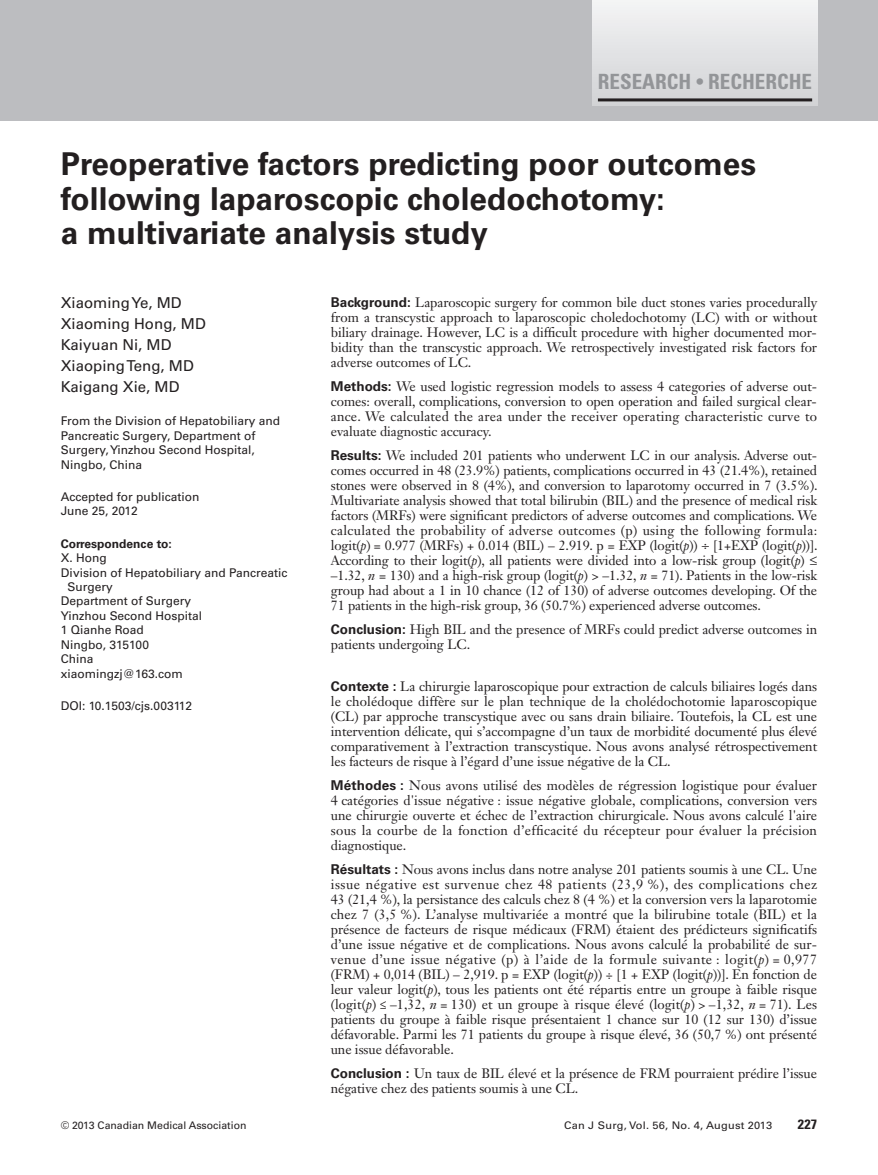
<style>
.page{position:relative;width:878px;height:1175px;background:#fff}
.page>*{position:absolute;margin:0;border:0;box-sizing:border-box;transform-origin:0 0}
.t1{font:700 31.5px/34.5px "Univers LT Std";color:#231f20}
.t2{font:700 condensed 21px "Univers LT Std";color:#939598}
.t3{font:15px/21px "Univers LT Std";color:#231f20}
.t4{font:13.5px/15px "Janson Text LT Std";letter-spacing:-.005em;color:#231f20;text-align:justify}
.t5{font:700 condensed 13.5px "Univers LT Std";color:#231f20;scale:1.05 1}
.t6{font:12px/14.4px "Univers LT Std";color:#231f20}
.t7{font:700 12px "Univers LT Std";color:#231f20}
.t8{font:10.5px "Univers LT Std";color:#231f20}
.t9{font:10.5px "Univers LT Std";color:#231f20;scale:1.05 1}
.s1{font-size:18px}
.s2{font-family:"Univers LT Std";font-weight:700}
.s3{font-style:italic}
</style>
<div class="page">
<div style="left:0;top:0;width:878px;height:120px;background:#bcbdc0"></div>
<div style="left:593px;top:0;width:224px;height:106px;background:linear-gradient(to bottom,#f4f4f5,#d1d2d5)"></div>
<hr style="left:598px;top:98px;width:214px;height:3px;background:#231f20">
<h2 class="t2" style="left:598px;top:74px;width:216px">RESEARCH <span class="s1">•</span> RECHERCHE</h2>
<h1 class="t1" style="left:61px;top:149px;width:697px">Preoperative factors predicting poor outcomes following laparoscopic choledochotomy:<br>a multivariate analysis study</h1>
<p class="t3" style="left:61px;top:293px;width:146px">XiaomingYe, MD<br>Xiaoming Hong, MD<br>Kaiyuan Ni, MD<br>XiaopingTeng, MD<br>Kaigang Xie, MD</p>
<p class="t6" style="left:61px;top:415px;width:221px">From the Division of Hepatobiliary and<br>Pancreatic Surgery, Department of<br>Surgery,Yinzhou Second Hospital,<br>Ningbo, China</p>
<p class="t6" style="left:61px;top:490px;width:140px">Accepted for publication<br>June 25, 2012</p>
<p class="t7" style="left:61px;top:539px;width:112px">Correspondence to:</p>
<p class="t6" style="left:61px;top:552px;width:47px">X. Hong</p>
<p class="t6" style="left:61px;top:566px;width:228px">Division of Hepatobiliary and Pancreatic</p>
<p class="t6" style="left:67px;top:580px;width:47px">Surgery</p>
<p class="t6" style="left:61px;top:595px;width:132px">Department of Surgery</p>
<p class="t6" style="left:61px;top:609px;width:143px">Yinzhou Second Hospital</p>
<p class="t6" style="left:61px;top:624px;width:85px">1 Qianhe Road</p>
<p class="t6" style="left:61px;top:638px;width:90px">Ningbo, 315100</p>
<p class="t6" style="left:61px;top:652px;width:34px">China</p>
<p class="t6" style="left:61px;top:667px;width:124px">xiaomingzj@163.com</p>
<p class="t6" style="left:61px;top:699px;width:133px">DOI: 10.1503/cjs.003112</p>
<p class="t4" style="left:331px;top:296px;width:488px"><span class="s2">Background:</span> Laparoscopic surgery for common bile duct stones varies procedurally from a transcystic approach to laparoscopic choledochotomy (LC) with or without biliary drainage. However, LC is a difficult procedure with higher documented mor&shy;bidity than the transcystic approach. We retrospectively investigated risk factors for adverse outcomes of LC.</p>
<p class="t4" style="left:331px;top:380px;width:488px"><span class="s2">Methods:</span> We used logistic regression models to assess 4 categories of adverse out&shy;comes: overall, complications, conversion to open operation and failed surgical clear&shy;ance. We calculated the area under the receiver operating characteristic curve to evaluate diagnostic accuracy.</p>
<p class="t4" style="left:331px;top:449px;width:488px"><span class="s2">Results:</span> We included 201 patients who underwent LC in our analysis. Adverse out&shy;comes occurred in 48 (23.9%) patients, complications occurred in 43 (21.4%), retained stones were observed in 8 (4%), and conversion to laparotomy occurred in 7 (3.5%).<br>Multivariate analysis showed that total bilirubin (BIL) and the presence of medical risk factors (MRFs) were significant predictors of adverse outcomes and complications. We calculated the probability of adverse outcomes (p) using the following formula: logit(<span class="s3">p</span>) = 0.977 (MRFs) + 0.014 (BIL) – 2.919. p = EXP (logit(<span class="s3">p</span>)) [1+EXP (logit(<span class="s3">p</span>))].<br>According to their logit(<span class="s3">p</span>), all patients were divided into a low-risk group (logit(<span class="s3">p</span>) ≤ –1.32, <span class="s3">n</span> = 130) and a high-risk group (logit(<span class="s3">p</span>) &gt; –1.32, <span class="s3">n</span> = 71). Patients in the low-risk group had about a 1 in 10 chance (12 of 130) of adverse outcomes developing. Of the 71 patients in the high-risk group, 36 (50.7%) experienced adverse outcomes.</p>
<p class="t4" style="left:331px;top:623px;width:487px"><span class="s2">Conclusion:</span> High BIL and the presence of MRFs could predict adverse outcomes in patients undergoing LC.</p>
<p class="t4" style="left:331px;top:680px;width:488px"><span class="s2">Contexte :</span> La chirurgie laparoscopique pour extraction de calculs biliaires logés dans le cholédoque diffère sur le plan technique de la cholédochotomie laparoscopique (CL) par approche transcystique avec ou sans drain biliaire. Toutefois, la CL est une intervention délicate, qui s’accompagne d’un taux de morbidité documenté plus élevé comparativement à l’extraction transcystique. Nous avons analysé rétrospectivement les facteurs de risque à l’égard d’une issue négative de la CL.</p>
<p class="t4" style="left:331px;top:779px;width:488px"><span class="s2">Méthodes :</span> Nous avons utilisé des modèles de régression logistique pour évaluer 4 catégories d'issue négative : issue négative globale, complications, conversion vers une chirurgie ouverte et échec de l’extraction chirurgicale. Nous avons calculé l'aire sous la courbe de la fonction d’efficacité du récepteur pour évaluer la précision diagnostique.</p>
<p class="t4" style="left:331px;top:863px;width:488px"><span class="s2">Résultats :</span> Nous avons inclus dans notre analyse 201 patients soumis à une CL. Une issue négative est survenue chez 48 patients (23,9 %), des complications chez 43 (21,4 %), la persistance des calculs chez 8 (4 %) et la conversion vers la laparotomie chez 7 (3,5 %). L’analyse multivariée a montré que la bilirubine totale (BIL) et la présence de facteurs de risque médicaux (FRM) étaient des prédicteurs significatifs d’une issue négative et de complications. Nous avons calculé la probabilité de sur&shy;venue d’une issue négative (p) à l’aide de la formule suivante : logit(<span class="s3">p</span>) = 0,977 (FRM) + 0,014 (BIL) – 2,919. p = EXP (logit(<span class="s3">p</span>)) ÷ [1 + EXP (logit(<span class="s3">p</span>))]. En fonction de leur valeur logit(<span class="s3">p</span>), tous les patients ont été répartis entre un groupe à faible risque (logit(<span class="s3">p</span>) ≤ –1,32, <span class="s3">n</span> = 130) et un groupe à risque élevé (logit(<span class="s3">p</span>) &gt; –1,32, <span class="s3">n</span> = 71). Les patients du groupe à faible risque présentaient 1 chance sur 10 (12 sur 130) d’issue défavorable. Parmi les 71 patients du groupe à risque élevé, 36 (50,7 %) ont présenté une issue défavorable.</p>
<p class="t4" style="left:331px;top:1067px;width:487px"><span class="s2">Conclusion :</span> Un taux de BIL élevé et la présence de FRM pourraient prédire l’issue négative chez des patients soumis à une CL.</p>
<p class="t8" style="left:61px;top:1121px;width:187px">© 2013 Canadian Medical Association</p>
<p class="t9" style="left:564px;top:1121px;width:199px">Can J Surg, Vol. 56, No. 4, August 2013</p>
<p class="t5" style="left:797px;top:1119px;width:20px">227</p>
</div>
